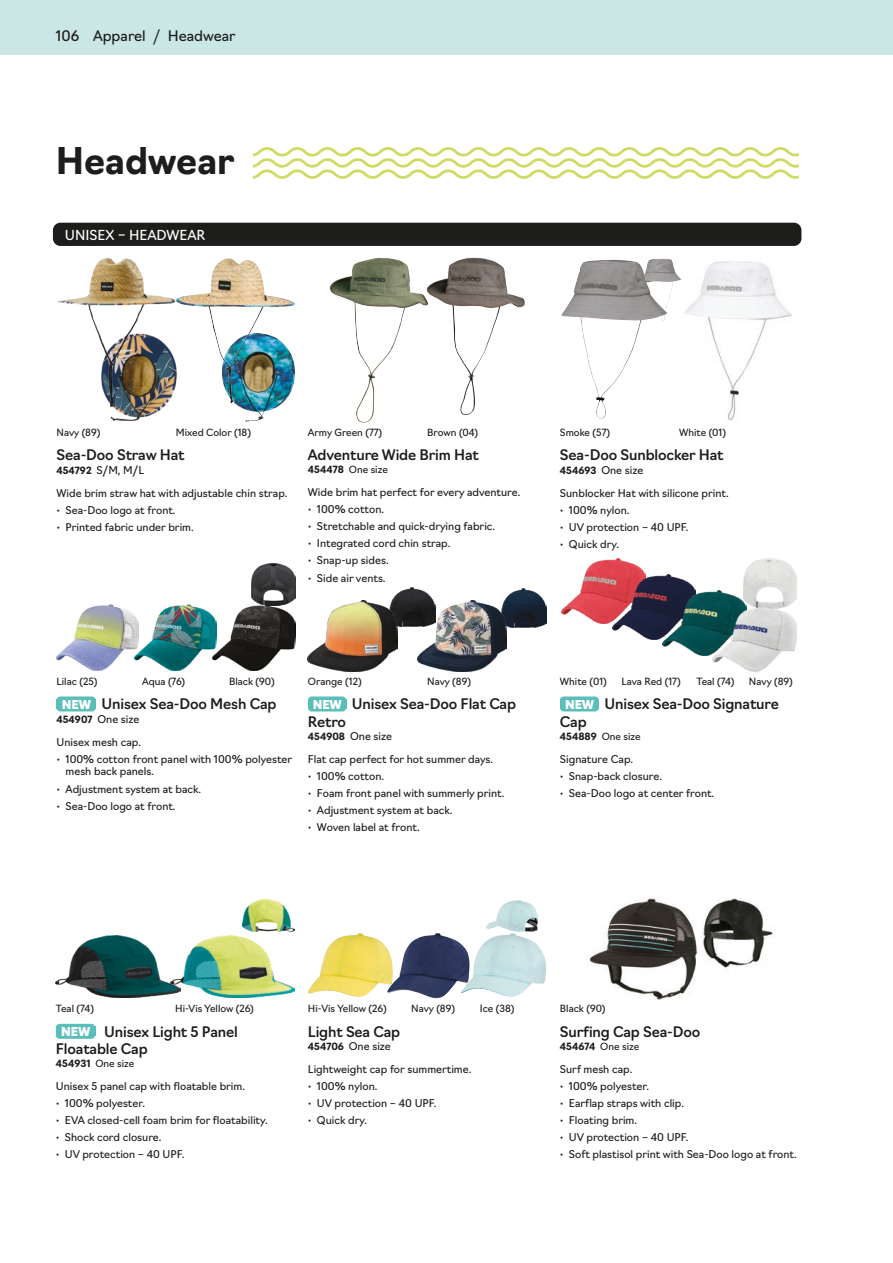
<style>
.page{position:relative;width:893px;height:1263px;background:#fff}
.page>*{position:absolute;margin:0;border:0;box-sizing:border-box;transform-origin:0 0}
.SECTION{font:700 36px "Navigo";color:#1d1d1b}
.TAB-PROD-NAME{font:500 14.25px/17.2px "Navigo";letter-spacing:-.01em;color:#1d1d1b}
.FOLIO-LEFT{font:14.25px "Navigo";color:#1d1d1b}
.SUB-SECTION{font:13.5px "Navigo";color:#fff}
.TAB-PROD-NAME-NEW{font:900 12px "Navigo";letter-spacing:-.01em;color:#fff}
.TAB-PROD-DESCRIPTION{font:10.5px/12.6px "Navigo";color:#1d1d1b}
.TAB-PROD-SKU-APPAREL{font:10.5px "Navigo";color:#1d1d1b}
.TAB-PROD-PLATFORM{font:9.75px "Navigo";color:#1d1d1b}
.TAB-PROD-SKU-APPAREL-2{font:9.75px "Navigo";color:#1d1d1b}
.s1{font-weight:300}
.s2{font-weight:700;font-size:9.75px}
.s3{font-weight:700}
</style>
<div class="page">
<svg style="left:253px;top:147px;width:545px;height:32px"></svg>
<div style="left:53px;top:223px;width:748px;height:23px;background:#1d1d1b;border-radius:8px"></div>
<img style="left:233px;top:333px;width:62px;height:89px">
<img style="left:192px;top:258px;width:41px;height:145px">
<img style="left:110px;top:408px;width:52px;height:13px">
<img style="left:57px;top:258px;width:135px;height:150px">
<img style="left:428px;top:258px;width:97px;height:157px">
<img style="left:330px;top:258px;width:98px;height:165px">
<img style="left:657px;top:258px;width:135px;height:163px">
<img style="left:650px;top:259px;width:31px;height:62px">
<img style="left:561px;top:260px;width:106px;height:159px">
<img style="left:57px;top:604px;width:78px;height:66px">
<img style="left:135px;top:604px;width:78px;height:66px">
<img style="left:213px;top:605px;width:82px;height:65px">
<img style="left:252px;top:563px;width:43px;height:42px">
<div style="left:57px;top:696px;width:39px;height:15px;background:#5bbeb9;border-radius:4px"></div>
<img style="left:504px;top:589px;width:42px;height:38px">
<img style="left:391px;top:588px;width:43px;height:38px">
<img style="left:417px;top:601px;width:89px;height:70px">
<img style="left:308px;top:601px;width:89px;height:70px">
<div style="left:308px;top:696px;width:38px;height:15px;background:#5bbeb9;border-radius:4px"></div>
<img style="left:308px;top:933px;width:79px;height:64px">
<img style="left:470px;top:933px;width:77px;height:63px">
<img style="left:387px;top:933px;width:83px;height:65px">
<img style="left:486px;top:900px;width:53px;height:32px">
<img style="left:590px;top:898px;width:108px;height:101px">
<img style="left:703px;top:899px;width:70px;height:69px">
<img style="left:744px;top:559px;width:53px;height:48px">
<img style="left:562px;top:559px;width:84px;height:65px">
<img style="left:612px;top:575px;width:84px;height:65px">
<img style="left:662px;top:591px;width:84px;height:65px">
<img style="left:713px;top:607px;width:84px;height:65px">
<div style="left:560px;top:696px;width:39px;height:15px;background:#5bbeb9;border-radius:4px"></div>
<img style="left:180px;top:935px;width:114px;height:62px">
<img style="left:242px;top:900px;width:52px;height:32px">
<img style="left:56px;top:935px;width:124px;height:62px">
<div style="left:56px;top:1024px;width:39px;height:15px;background:#5bbeb9;border-radius:4px"></div>
<div style="left:0;top:0;width:893px;height:54px;background:#cae7e5"></div>
<p class="FOLIO-LEFT" style="left:56px;top:24px;width:177px">106 Apparel <span class="s1">/</span> Category</p>
<p class="FOLIO-LEFT" style="left:168px;top:24px;width:69px">Headwear</p>
<p class="SECTION" style="left:56px;top:133px;width:180px">Headwear</p>
<p class="SUB-SECTION" style="left:65px;top:224px;width:142px">UNISEX – HEADWEAR</p>
<p class="TAB-PROD-PLATFORM" style="left:57px;top:425px;width:45px">Navy (89)</p>
<p class="TAB-PROD-PLATFORM" style="left:176px;top:425px;width:77px">Mixed Color (18)</p>
<p class="TAB-PROD-NAME" style="left:57px;top:445px;width:129px">Sea‑Doo Straw Hat</p>
<p class="TAB-PROD-SKU-APPAREL" style="left:57px;top:462px;width:89px"><span class="s2">454792</span> S/M, M/L</p>
<p class="TAB-PROD-DESCRIPTION" style="left:57px;top:486px;width:233px">Wide brim straw hat with adjustable chin strap.</p>
<p class="TAB-PROD-DESCRIPTION" style="left:57px;top:503px;width:121px">• Sea‑Doo logo at front.</p>
<p class="TAB-PROD-DESCRIPTION" style="left:57px;top:520px;width:139px">• Printed fabric under brim.</p>
<p class="TAB-PROD-PLATFORM" style="left:308px;top:425px;width:76px">Army Green (77)</p>
<p class="TAB-PROD-PLATFORM" style="left:427px;top:425px;width:52px">Brown (04)</p>
<p class="TAB-PROD-NAME" style="left:308px;top:445px;width:173px">Adventure Wide Brim Hat</p>
<p class="TAB-PROD-SKU-APPAREL-2" style="left:308px;top:462px;width:81px"><span class="s3">454478</span> One size</p>
<p class="TAB-PROD-DESCRIPTION" style="left:308px;top:485px;width:214px">Wide brim hat perfect for every adventure.</p>
<p class="TAB-PROD-DESCRIPTION" style="left:308px;top:502px;width:78px">• 100% cotton.</p>
<p class="TAB-PROD-DESCRIPTION" style="left:308px;top:519px;width:189px">• Stretchable and quick-drying fabric.</p>
<p class="TAB-PROD-DESCRIPTION" style="left:308px;top:536px;width:144px">• Integrated cord chin strap.</p>
<p class="TAB-PROD-DESCRIPTION" style="left:308px;top:553px;width:82px">• Snap-up sides.</p>
<p class="TAB-PROD-DESCRIPTION" style="left:308px;top:571px;width:79px">• Side air vents.</p>
<p class="TAB-PROD-PLATFORM" style="left:57px;top:674px;width:42px">Lilac (25)</p>
<p class="TAB-PROD-PLATFORM" style="left:142px;top:674px;width:45px">Aqua (76)</p>
<p class="TAB-PROD-PLATFORM" style="left:229px;top:674px;width:47px">Black (90)</p>
<p class="TAB-PROD-NAME-NEW" style="left:62px;top:695px;width:31px">NEW</p>
<p class="TAB-PROD-NAME" style="left:102px;top:694px;width:176px">Unisex Sea‑Doo Mesh Cap</p>
<p class="TAB-PROD-SKU-APPAREL" style="left:57px;top:711px;width:84px"><span class="s2">454907</span> One size</p>
<p class="TAB-PROD-DESCRIPTION" style="left:57px;top:735px;width:86px">Unisex mesh cap.</p>
<p class="TAB-PROD-DESCRIPTION" style="left:66px;top:752px;width:228px;text-indent:-9px">• 100% cotton front panel with 100% polyester mesh back panels.</p>
<p class="TAB-PROD-DESCRIPTION" style="left:57px;top:781px;width:146px">• Adjustment system at back.</p>
<p class="TAB-PROD-DESCRIPTION" style="left:57px;top:799px;width:121px">• Sea‑Doo logo at front.</p>
<p class="TAB-PROD-PLATFORM" style="left:308px;top:674px;width:55px">Orange (12)</p>
<p class="TAB-PROD-PLATFORM" style="left:427px;top:674px;width:45px">Navy (89)</p>
<p class="TAB-PROD-NAME-NEW" style="left:313px;top:695px;width:31px">NEW</p>
<p class="TAB-PROD-NAME" style="left:352px;top:694px;width:166px">Unisex Sea‑Doo Flat Cap</p>
<p class="TAB-PROD-NAME" style="left:308px;top:711px;width:40px">Retro</p>
<p class="TAB-PROD-SKU-APPAREL" style="left:308px;top:728px;width:86px"><span class="s2">454908</span> One size</p>
<p class="TAB-PROD-DESCRIPTION" style="left:308px;top:752px;width:187px">Flat cap perfect for hot summer days.</p>
<p class="TAB-PROD-DESCRIPTION" style="left:308px;top:769px;width:78px">• 100% cotton.</p>
<p class="TAB-PROD-DESCRIPTION" style="left:308px;top:786px;width:198px">• Foam front panel with summerly print.</p>
<p class="TAB-PROD-DESCRIPTION" style="left:308px;top:803px;width:146px">• Adjustment system at back.</p>
<p class="TAB-PROD-DESCRIPTION" style="left:308px;top:820px;width:113px">• Woven label at front.</p>
<p class="TAB-PROD-PLATFORM" style="left:560px;top:425px;width:52px">Smoke (57)</p>
<p class="TAB-PROD-PLATFORM" style="left:679px;top:425px;width:48px">White (01)</p>
<p class="TAB-PROD-NAME" style="left:560px;top:445px;width:165px">Sea‑Doo Sunblocker Hat</p>
<p class="TAB-PROD-SKU-APPAREL" style="left:560px;top:462px;width:85px"><span class="s2">454693</span> One size</p>
<p class="TAB-PROD-DESCRIPTION" style="left:560px;top:486px;width:170px">Sunblocker Hat with silicone print.</p>
<p class="TAB-PROD-DESCRIPTION" style="left:560px;top:503px;width:71px">• 100% nylon.</p>
<p class="TAB-PROD-DESCRIPTION" style="left:560px;top:520px;width:130px">• UV protection – 40 UPF.</p>
<p class="TAB-PROD-DESCRIPTION" style="left:560px;top:537px;width:61px">• Quick dry.</p>
<p class="TAB-PROD-PLATFORM" style="left:560px;top:674px;width:48px">White (01)</p>
<p class="TAB-PROD-PLATFORM" style="left:621px;top:674px;width:61px">Lava Red (17)</p>
<p class="TAB-PROD-PLATFORM" style="left:696px;top:674px;width:40px">Teal (74)</p>
<p class="TAB-PROD-PLATFORM" style="left:749px;top:674px;width:45px">Navy (89)</p>
<p class="TAB-PROD-NAME-NEW" style="left:565px;top:695px;width:31px">NEW</p>
<p class="TAB-PROD-NAME" style="left:605px;top:694px;width:176px">Unisex Sea‑Doo Signature</p>
<p class="TAB-PROD-NAME" style="left:560px;top:711px;width:28px">Cap</p>
<p class="TAB-PROD-SKU-APPAREL-2" style="left:560px;top:728px;width:82px"><span class="s3">454889</span> One size</p>
<p class="TAB-PROD-DESCRIPTION" style="left:560px;top:752px;width:75px">Signature Cap.</p>
<p class="TAB-PROD-DESCRIPTION" style="left:560px;top:768px;width:104px">• Snap-back closure.</p>
<p class="TAB-PROD-DESCRIPTION" style="left:560px;top:786px;width:156px">• Sea‑Doo logo at center front.</p>
<p class="TAB-PROD-PLATFORM" style="left:56px;top:1001px;width:40px">Teal (74)</p>
<p class="TAB-PROD-PLATFORM" style="left:175px;top:1001px;width:80px">Hi-Vis Yellow (26)</p>
<p class="TAB-PROD-NAME-NEW" style="left:61px;top:1022px;width:31px">NEW</p>
<p class="TAB-PROD-NAME" style="left:56px;top:1021px;width:183px;text-indent:48px">Unisex Light 5 Panel<br>Floatable Cap</p>
<p class="TAB-PROD-SKU-APPAREL-2" style="left:56px;top:1056px;width:80px"><span class="s3">454931</span> One size</p>
<p class="TAB-PROD-DESCRIPTION" style="left:56px;top:1079px;width:191px">Unisex 5 panel cap with floatable brim.</p>
<p class="TAB-PROD-DESCRIPTION" style="left:56px;top:1096px;width:91px">• 100% polyester.</p>
<p class="TAB-PROD-DESCRIPTION" style="left:56px;top:1113px;width:213px">• EVA closed-cell foam brim for floatability.</p>
<p class="TAB-PROD-DESCRIPTION" style="left:56px;top:1130px;width:107px">• Shock cord closure.</p>
<p class="TAB-PROD-DESCRIPTION" style="left:56px;top:1147px;width:130px">• UV protection – 40 UPF.</p>
<p class="TAB-PROD-PLATFORM" style="left:308px;top:1001px;width:80px">Hi-Vis Yellow (26)</p>
<p class="TAB-PROD-PLATFORM" style="left:411px;top:1001px;width:45px">Navy (89)</p>
<p class="TAB-PROD-PLATFORM" style="left:480px;top:1001px;width:36px">Ice (38)</p>
<p class="TAB-PROD-NAME" style="left:308px;top:1021px;width:94px">Light Sea Cap</p>
<p class="TAB-PROD-SKU-APPAREL" style="left:308px;top:1038px;width:84px"><span class="s2">454706</span> One size</p>
<p class="TAB-PROD-DESCRIPTION" style="left:308px;top:1062px;width:165px">Lightweight cap for summertime.</p>
<p class="TAB-PROD-DESCRIPTION" style="left:308px;top:1079px;width:71px">• 100% nylon.</p>
<p class="TAB-PROD-DESCRIPTION" style="left:308px;top:1096px;width:130px">• UV protection – 40 UPF.</p>
<p class="TAB-PROD-DESCRIPTION" style="left:308px;top:1113px;width:61px">• Quick dry.</p>
<p class="TAB-PROD-PLATFORM" style="left:560px;top:1001px;width:47px">Black (90)</p>
<p class="TAB-PROD-NAME" style="left:560px;top:1021px;width:142px">Surfing Cap Sea‑Doo</p>
<p class="TAB-PROD-SKU-APPAREL-2" style="left:560px;top:1039px;width:81px"><span class="s3">454674</span> One size</p>
<p class="TAB-PROD-DESCRIPTION" style="left:560px;top:1062px;width:74px">Surf mesh cap.</p>
<p class="TAB-PROD-DESCRIPTION" style="left:560px;top:1079px;width:91px">• 100% polyester.</p>
<p class="TAB-PROD-DESCRIPTION" style="left:560px;top:1096px;width:126px">• Earflap straps with clip.</p>
<p class="TAB-PROD-DESCRIPTION" style="left:560px;top:1113px;width:79px">• Floating brim.</p>
<p class="TAB-PROD-DESCRIPTION" style="left:560px;top:1130px;width:130px">• UV protection – 40 UPF.</p>
<p class="TAB-PROD-DESCRIPTION" style="left:560px;top:1147px;width:238px">• Soft plastisol print with Sea‑Doo logo at front.</p>
</div>
